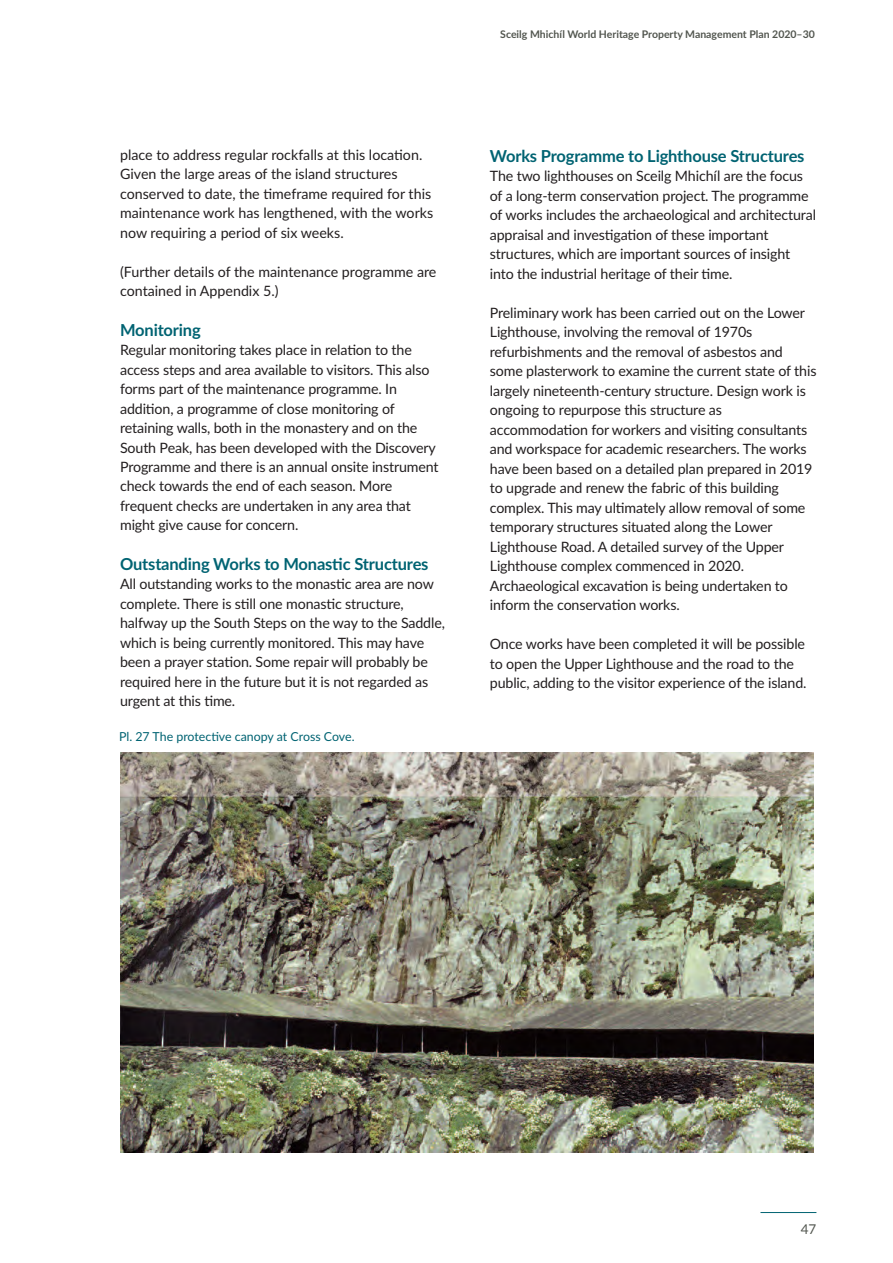
<style>
.page{position:relative;width:893px;height:1263px;background:#fff}
.page>*{position:absolute;margin:0;border:0;box-sizing:border-box;transform-origin:0 0}
.t1{font:700 16.5px "Lato";letter-spacing:-.01em;color:#006372}
.t2{font:14.25px/19.5px "Lato";letter-spacing:-.01em;color:#231f20}
.t3{font:13.5px "Lato";color:#52564f}
.t4{font:12.3px "Lato";letter-spacing:-.005em;color:#006372}
.t5{font:700 10.5px "Lato";color:#52564f}
</style>
<div class="page">
<hr style="left:760px;top:1212px;width:56px;height:1px;background:#006372">
<img style="left:121px;top:753px;width:693px;height:399px">
<p class="t2" style="left:120px;top:145px;width:315px">place to address regular rockfalls at this location.<br>Given the large areas of the island structures conserved to date, the timeframe required for this maintenance work has lengthened, with the works now requiring a period of six weeks.</p>
<p class="t2" style="left:120px;top:262px;width:318px">(Further details of the maintenance programme are contained in Appendix 5.)</p>
<p class="t1" style="left:120px;top:320px;width:82px">Monitoring</p>
<p class="t2" style="left:120px;top:340px;width:320px">Regular monitoring takes place in relation to the access steps and area available to visitors. This also forms part of the maintenance programme. In addition, a programme of close monitoring of retaining walls, both in the monastery and on the South Peak, has been developed with the Discovery Programme and there is an annual onsite instrument check towards the end of each season. More frequent checks are undertaken in any area that might give cause for concern.</p>
<p class="t1" style="left:120px;top:554px;width:310px">Outstanding Works to Monastic Structures</p>
<p class="t2" style="left:120px;top:574px;width:326px">All outstanding works to the monastic area are now complete. There is still one monastic structure, halfway up the South Steps on the way to the Saddle, which is being currently monitored. This may have been a prayer station. Some repair will probably be required here in the future but it is not regarded as urgent at this time.</p>
<p class="t4" style="left:119px;top:729px;width:237px">Pl. 27 The protective canopy at Cross Cove.</p>
<p class="t5" style="left:500px;top:28px;width:316px">Sceilg Mhichíl World Heritage Property Management Plan 2020–30</p>
<p class="t1" style="left:490px;top:146px;width:316px">Works Programme to Lighthouse Structures</p>
<p class="t2" style="left:490px;top:167px;width:328px">The two lighthouses on Sceilg Mhichíl are the focus of a long-term conservation project. The programme of works includes the archaeological and architectural appraisal and investigation of these important structures, which are important sources of insight into the industrial heritage of their time.</p>
<p class="t2" style="left:490px;top:303px;width:328px">Preliminary work has been carried out on the Lower Lighthouse, involving the removal of 1970s refurbishments and the removal of asbestos and some plasterwork to examine the current state of this largely nineteenth-century structure. Design work is ongoing to repurpose this structure as accommodation for workers and visiting consultants and workspace for academic researchers. The works have been based on a detailed plan prepared in 2019 to upgrade and renew the fabric of this building complex. This may ultimately allow removal of some temporary structures situated along the Lower Lighthouse Road. A detailed survey of the Upper Lighthouse complex commenced in 2020.<br>Archaeological excavation is being undertaken to inform the conservation works.</p>
<p class="t2" style="left:490px;top:635px;width:318px">Once works have been completed it will be possible to open the Upper Lighthouse and the road to the public, adding to the visitor experience of the island.</p>
<p class="t3" style="left:801px;top:1221px;width:17px">47</p>
</div>
